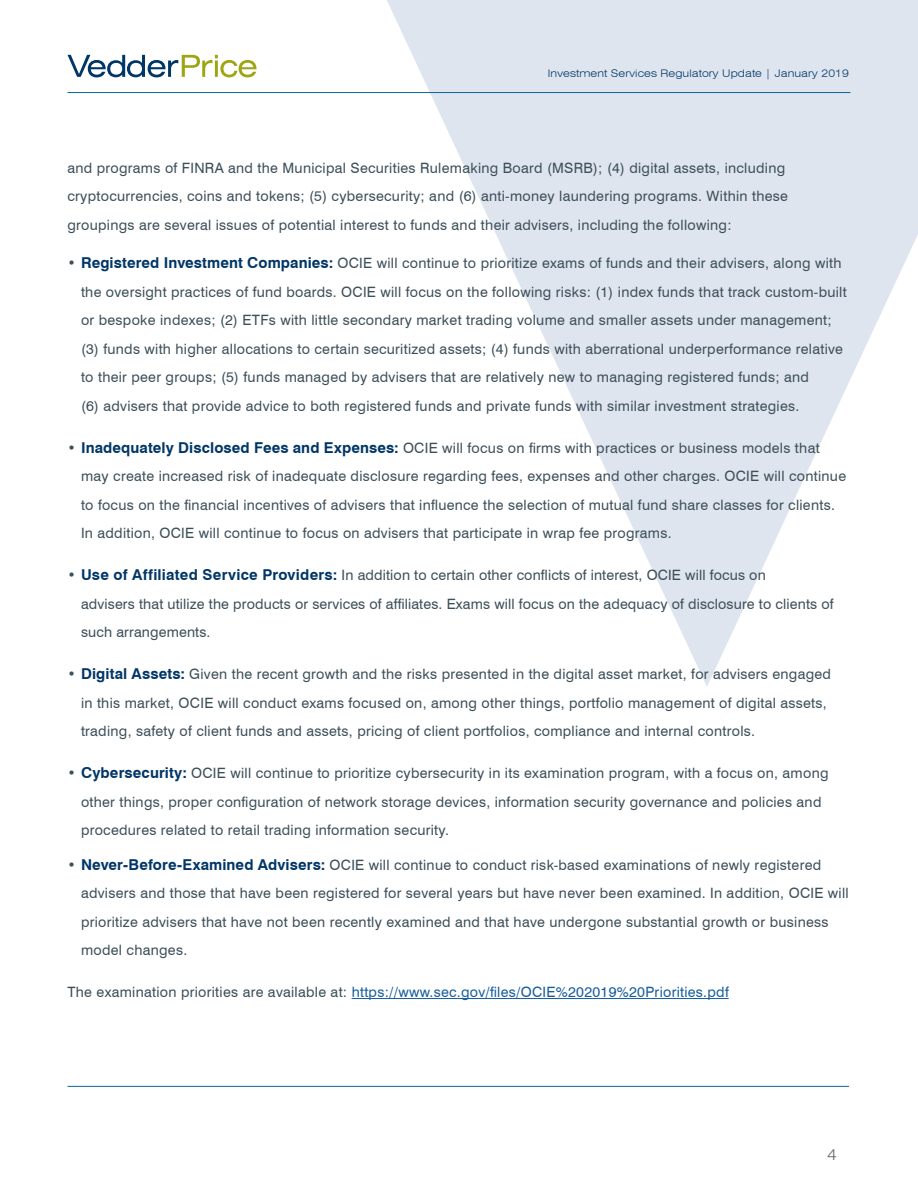
<style>
.page{position:relative;width:918px;height:1188px;background:#fff}
.page>*{position:absolute;margin:0;border:0;box-sizing:border-box;transform-origin:0 0}
.t1{font:300 expanded 15px "Swiss 721 BT";color:#726663}
.t2{font:14.25px/28.5px "Swiss 721 BT";letter-spacing:.02em;color:#3d4f59}
.t3{font:14.25px "Swiss 721 BT";letter-spacing:.02em;color:#175d9e}
.t4{font:300 expanded 10.5px "Swiss 721 BT";letter-spacing:.01em;color:#003667}
.s1{font-weight:700;font-size:15px;color:#003667}
.s2{color:#3d4f59}
</style>
<div class="page">
<svg style="left:351px;top:0;width:567px;height:686px;fill:#dfe5ef"></svg>
<svg style="left:68px;top:55px;width:188px;height:22px"></svg>
<hr style="left:68px;top:1086px;width:781px;height:1px;background:#0b6696">
<hr style="left:68px;top:92px;width:782px;height:1px;background:#0b6696">
<hr style="left:352px;top:998px;width:377px;height:1px;background:#175d9e">
<p class="t4" style="left:548px;top:67px;width:303px">Investment Services Regulatory Update | January 2019</p>
<p class="t2" style="left:68px;top:153px;width:722px">and programs of FINRA and the Municipal Securities Rulemaking Board (MSRB); (4) digital assets, including cryptocurrencies, coins and tokens; (5) cybersecurity; and (6) anti-money laundering programs. Within these groupings are several issues of potential interest to funds and their advisers, including the following:</p>
<p class="t2" style="left:81px;top:249px;width:767px;text-indent:-14px">• <span class="s1">Registered Investment Companies:</span> OCIE will continue to prioritize exams of funds and their advisers, along with the oversight practices of fund boards. OCIE will focus on the following risks: (1) index funds that track custom-built or bespoke indexes; (2) ETFs with little secondary market trading volume and smaller assets under management; (3) funds with higher allocations to certain securitized assets; (4) funds with aberrational underperformance relative to their peer groups; (5) funds managed by advisers that are relatively new to managing registered funds; and<br>(6) advisers that provide advice to both registered funds and private funds with similar investment strategies.</p>
<p class="t2" style="left:81px;top:433px;width:767px;text-indent:-13px">• <span class="s1">Inadequately Disclosed Fees and Expenses:</span> OCIE will focus on firms with practices or business models that may create increased risk of inadequate disclosure regarding fees, expenses and other charges. OCIE will continue to focus on the financial incentives of advisers that influence the selection of mutual fund share classes for clients.<br>In addition, OCIE will continue to focus on advisers that participate in wrap fee programs.</p>
<p class="t2" style="left:81px;top:561px;width:754px;text-indent:-13px">• <span class="s1">Use of Affiliated Service Providers:</span> In addition to certain other conflicts of interest, OCIE will focus on<br>advisers that utilize the products or services of affiliates. Exams will focus on the adequacy of disclosure to clients of such arrangements.</p>
<p class="t2" style="left:81px;top:660px;width:752px;text-indent:-13px">• <span class="s1">Digital Assets:</span> Given the recent growth and the risks presented in the digital asset market, for advisers engaged in this market, OCIE will conduct exams focused on, among other things, portfolio management of digital assets, trading, safety of client funds and assets, pricing of client portfolios, compliance and internal controls.</p>
<p class="t2" style="left:81px;top:759px;width:749px;text-indent:-13px">• <span class="s1">Cybersecurity:</span> OCIE will continue to prioritize cybersecurity in its examination program, with a focus on, among other things, proper configuration of network storage devices, information security governance and policies and procedures related to retail trading information security.</p>
<p class="t2" style="left:81px;top:850px;width:769px;text-indent:-14px">• <span class="s1">Never-Before-Examined Advisers:</span> OCIE will continue to conduct risk-based examinations of newly registered advisers and those that have been registered for several years but have never been examined. In addition, OCIE will prioritize advisers that have not been recently examined and that have undergone substantial growth or business model changes.</p>
<p class="t3" style="left:68px;top:983px;width:663px"><span class="s2">The examination priorities are available at:</span> https://www.sec.gov/files/OCIE%202019%20Priorities.pdf</p>
<p class="t1" style="left:827px;top:1146px;width:11px">4</p>
</div>
